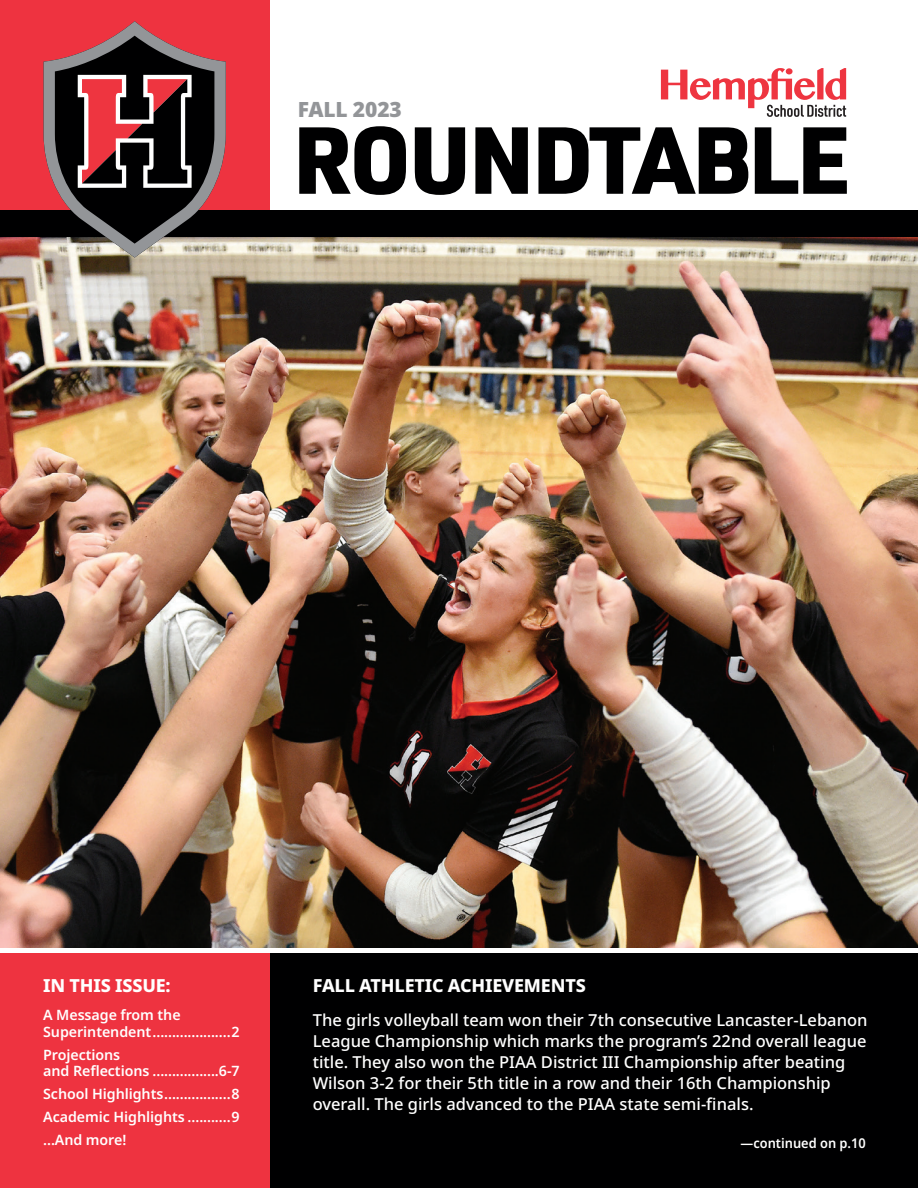
<style>
.page{position:relative;width:918px;height:1188px;background:#fff}
.page>*{position:absolute;margin:0;border:0;box-sizing:border-box;transform-origin:0 0}
.t1{font:900 93px "URWDIN";letter-spacing:-.03em;color:#000001}
.t2{font:900 21px "Noto Sans";letter-spacing:-.01em;color:#939598}
.t3{font:800 18px "Noto Sans";letter-spacing:-.01em;color:#fff}
.t4{font:500 16.5px/21px "Noto Sans";color:#fff}
.t5{font:600 14.25px/16.5px "Noto Sans";letter-spacing:-.005em;color:#fff}
.t6{font:600 13.5px "Noto Sans";color:#fff;scale:.95 1}
</style>
<div class="page">
<div style="left:0;top:0;width:270px;height:237px;background:#ee3340"></div>
<img style="left:0;top:237px;width:918px;height:711px">
<div style="left:0;top:210px;width:918px;height:27px;background:#000001"></div>
<div style="left:270px;top:951px;width:648px;height:237px;background:#000001"></div>
<div style="left:0;top:951px;width:270px;height:237px;background:#ee3340"></div>
<div style="left:0;top:948px;width:918px;height:5px;background:#fff"></div>
<svg style="left:44px;top:21px;width:182px;height:236px"></svg>
<svg style="left:661px;top:68px;width:185px;height:49px"></svg>
<p class="t2" style="left:298px;top:94px;width:106px">FALL 2023</p>
<h1 class="t1" style="left:292px;top:96px;width:560px">ROUNDTABLE</h1>
<p class="t3" style="left:43px;top:972px;width:129px">IN THIS ISSUE:</p>
<p class="t5" style="left:43px;top:1007px;width:198px">A Message from the<br>Superintendent....................2</p>
<p class="t5" style="left:43px;top:1046px;width:198px">Projections<br>and Reflections .................6-7</p>
<p class="t5" style="left:43px;top:1083px;width:198px;line-height:23px;text-align:justify">School Highlights.................8<br>Academic Highlights ...........9 ...And more!</p>
<p class="t3" style="left:313px;top:972px;width:275px">FALL ATHLETIC ACHIEVEMENTS</p>
<p class="t4" style="left:313px;top:1010px;width:556px">The girls volleyball team won their 7th consecutive Lancaster-Lebanon League Championship which marks the program’s 22nd overall league title. They also won the PIAA District III Championship after beating Wilson 3-2 for their 5th title in a row and their 16th Championship overall. The girls advanced to the PIAA state semi-finals.</p>
<p class="t6" style="left:741px;top:1134px;width:133px">—continued on p.10</p>
</div>
